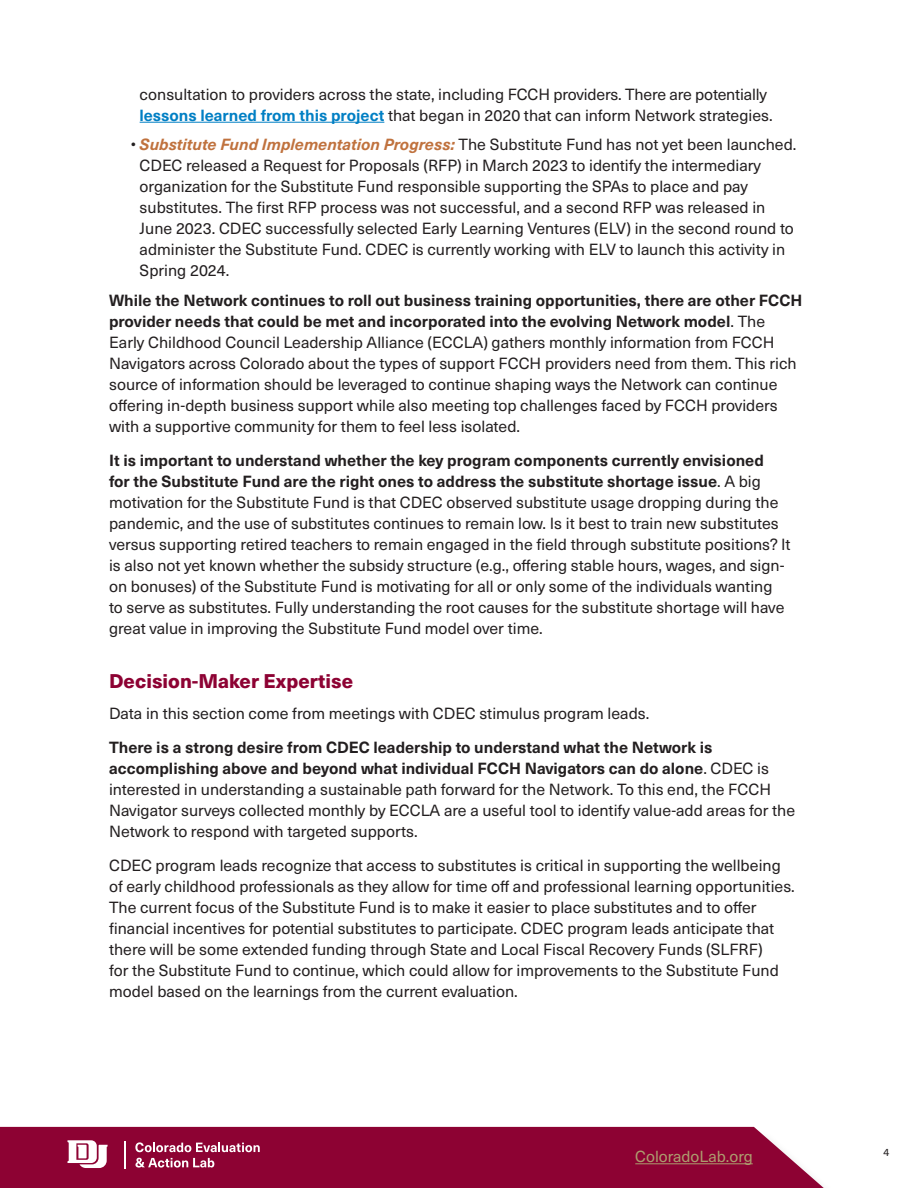
<style>
.page{position:relative;width:918px;height:1188px;background:#fff}
.page>*{position:absolute;margin:0;border:0;box-sizing:border-box;transform-origin:0 0}
.black_subhead{font:800 19.5px "Neue Haas Unica W1 G";color:#8d0233}
.main_copy{font:15.9px/21px "Neue Haas Unica W1 G";color:#231f20}
.main_copy_bullets{font:15.9px/21px "Neue Haas Unica W1 G";color:#231f20}
.t1{font:15.75px "Neue Haas Unica W1 G";color:#ad9d6e}
.t2{font:10.5px "Neue Haas Unica W1 G";color:#231f20}
.s1{font-weight:700;color:#007fc4}
.s2{font-weight:700;font-style:italic;color:#c0723e}
.s3{font-weight:700}
</style>
<div class="page">
<div style="left:0;top:1127px;width:824px;height:61px;background:#8d0233"></div>
<svg style="left:135px;top:1142px;width:125px;height:10px"></svg>
<svg style="left:135px;top:1158px;width:79px;height:10px"></svg>
<svg style="left:125px;top:1141px;width:1px;height:28px"></svg>
<svg style="left:68px;top:1140px;width:40px;height:28px"></svg>
<hr style="left:635px;top:1163px;width:118px;height:1px;background:#ad9d6e">
<hr style="left:140px;top:122px;width:244px;height:1px;background:#007fc4">
<p class="main_copy_bullets" style="left:140px;top:83px;width:635px">consultation to providers across the state, including FCCH providers. There are potentially <span class="s1">lessons learned from this project</span> that began in 2020 that can inform Network strategies.</p>
<p class="main_copy_bullets" style="left:140px;top:133px;width:658px;text-indent:-9px">• <span class="s2">Substitute Fund Implementation Progress:</span> The Substitute Fund has not yet been launched.<br>CDEC released a Request for Proposals (RFP) in March 2023 to identify the intermediary organization for the Substitute Fund responsible supporting the SPAs to place and pay substitutes. The first RFP process was not successful, and a second RFP was released in June 2023. CDEC successfully selected Early Learning Ventures (ELV) in the second round to administer the Substitute Fund. CDEC is currently working with ELV to launch this activity in Spring 2024.</p>
<p class="main_copy" style="left:109px;top:289px;width:695px"><span class="s3">While the Network continues to roll out business training opportunities, there are other FCCH provider needs that could be met and incorporated into the evolving Network model</span>. The Early Childhood Council Leadership Alliance (ECCLA) gathers monthly information from FCCH Navigators across Colorado about the types of support FCCH providers need from them. This rich source of information should be leveraged to continue shaping ways the Network can continue offering in-depth business support while also meeting top challenges faced by FCCH providers with a supportive community for them to feel less isolated.</p>
<p class="main_copy" style="left:109px;top:449px;width:683px"><span class="s3">It is important to understand whether the key program components currently envisioned<br>for the Substitute Fund are the right ones to address the substitute shortage issue</span>. A big motivation for the Substitute Fund is that CDEC observed substitute usage dropping during the pandemic, and the use of substitutes continues to remain low. Is it best to train new substitutes versus supporting retired teachers to remain engaged in the field through substitute positions? It is also not yet known whether the subsidy structure (e.g., offering stable hours, wages, and sign&shy;on bonuses) of the Substitute Fund is motivating for all or only some of the individuals wanting<br>to serve as substitutes. Fully understanding the root causes for the substitute shortage will have great value in improving the Substitute Fund model over time.</p>
<p class="black_subhead" style="left:109px;top:666px;width:246px">Decision-Maker Expertise</p>
<p class="main_copy" style="left:109px;top:702px;width:542px">Data in this section come from meetings with CDEC stimulus program leads.</p>
<p class="main_copy" style="left:109px;top:736px;width:688px"><span class="s3">There is a strong desire from CDEC leadership to understand what the Network is accomplishing above and beyond what individual FCCH Navigators can do alone</span>. CDEC is interested in understanding a sustainable path forward for the Network. To this end, the FCCH Navigator surveys collected monthly by ECCLA are a useful tool to identify value-add areas for the Network to respond with targeted supports.</p>
<p class="main_copy" style="left:109px;top:854px;width:687px">CDEC program leads recognize that access to substitutes is critical in supporting the wellbeing of early childhood professionals as they allow for time off and professional learning opportunities.<br>The current focus of the Substitute Fund is to make it easier to place substitutes and to offer financial incentives for potential substitutes to participate. CDEC program leads anticipate that there will be some extended funding through State and Local Fiscal Recovery Funds (SLFRF)<br>for the Substitute Fund to continue, which could allow for improvements to the Substitute Fund model based on the learnings from the current evaluation.</p>
<p class="t1" style="left:635px;top:1145px;width:119px">ColoradoLab.org</p>
<p class="t2" style="left:883px;top:1144px;width:7px">4</p>
</div>
